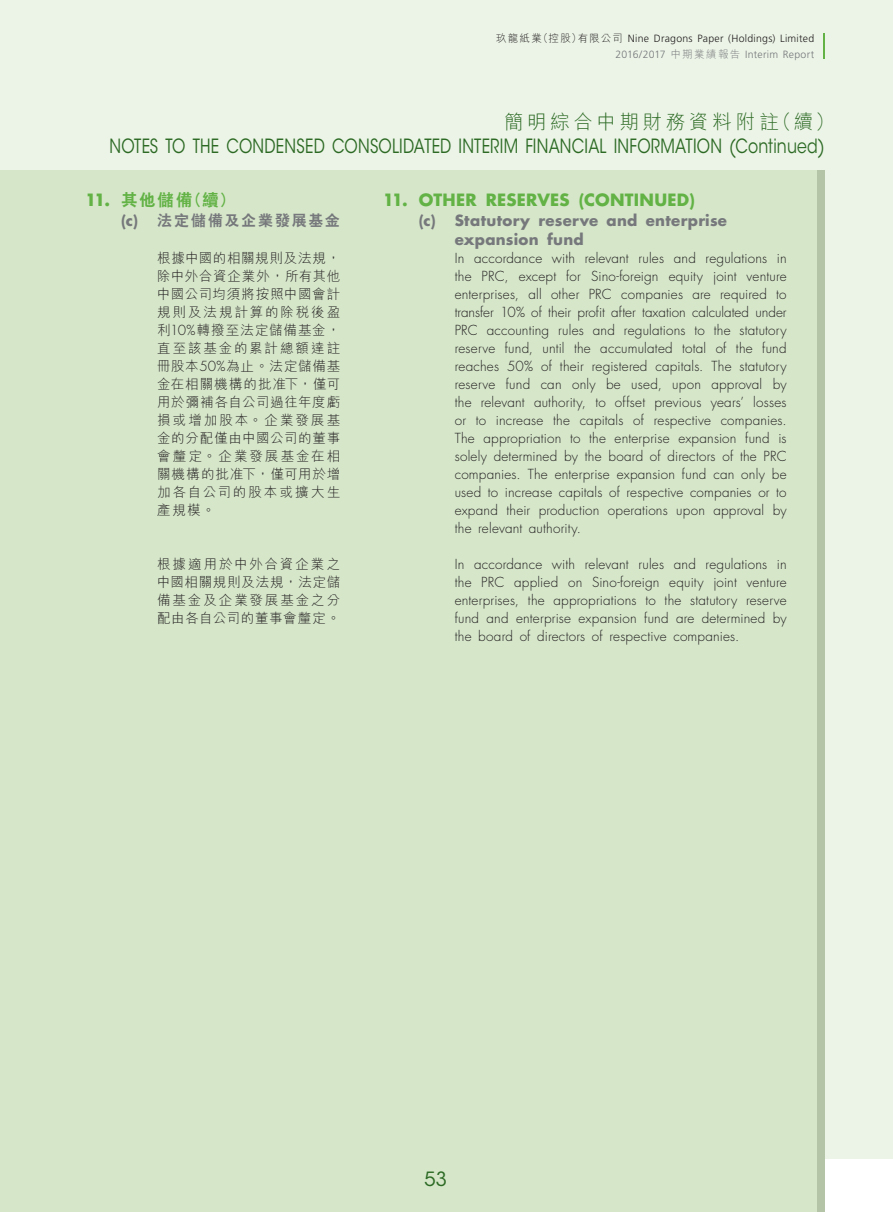
<style>
.page{position:relative;width:893px;height:1212px;background:#fff}
.page>*{position:absolute;margin:0;border:0;box-sizing:border-box;transform-origin:0 0}
.t1{font:19.5px "ITC Avant Garde Std";letter-spacing:.015em;color:#2c6a24;scale:.8 1}
.t2{font:300 19.5px "M Hei HK";letter-spacing:.195em;color:#2c6a24}
.t3{font:19.5px "ITC Avant Garde Std";letter-spacing:.015em;color:#2c6a24}
._03_H1{font:700 16.5px "Futura Std";letter-spacing:.02em;color:#62b245}
._03_H1-2{font:800 16.5px "C Hei 2 HK";color:#62b245}
._04___H2{font:700 15px/19.5px "Futura Std";letter-spacing:.02em;color:#76787b}
._04___H2-2{font:800 15px "C Hei 2 HK";letter-spacing:.12em;color:#76787b}
._13_____P4{font:300 13.5px/18px "Futura Std";letter-spacing:.015em;color:#231f20;text-align:justify}
._13_____P4-2{font:300 13.5px/18px "M Hei HK";letter-spacing:.1em;color:#231f20;text-align:justify}
.t4{font:300 10.5px/15.8px "Frutiger LT Std";letter-spacing:.025em;color:#231f20;text-align:right}
.s1{font-family:"M Hei HK"}
.s2{color:#76787b}
.s3{font-family:"M Hei HK";color:#76787b}
.s4{font-family:"Futura Std";font-weight:700}
.s5{font-family:"Futura Std"}
</style>
<div class="page">
<div style="left:0;top:0;width:893px;height:1159px;background:#ecf4e7"></div>
<div style="left:0;top:170px;width:816px;height:1042px;background:#d5e6c9"></div>
<hr style="left:823px;top:33px;width:2px;height:25px;background:#62b245">
<p class="t4" style="left:496px;top:31px;width:320px"><span class="s1">玖龍紙業（控股）有限公司</span> Nine Dragons Paper (Holdings) Limited<br><span class="s2">2016/2017</span> <span class="s3">中期業績報告</span> <span class="s2">Interim Report</span></p>
<h1 class="t2" style="left:504px;top:108px;width:332px">簡明綜合中期財務資料附註（續）</h1>
<h1 class="t1" style="left:110px;top:134px;width:895px">NOTES TO THE CONDENSED CONSOLIDATED INTERIM FINANCIAL INFORMATION (Continued)</h1>
<p class="_03_H1" style="left:383px;top:189px;width:314px">11. OTHER RESERVES (CONTINUED)</p>
<p class="_04___H2" style="left:455px;top:210px;width:274px;text-indent:-36px">(c) Statutory reserve and enterprise expansion fund</p>
<p class="_13_____P4" style="left:455px;top:250px;width:333px">In accordance with relevant rules and regulations in the PRC, except for Sino-foreign equity joint venture enterprises, all other PRC companies are required to transfer 10% of their profit after taxation calculated under PRC accounting rules and regulations to the statutory reserve fund, until the accumulated total of the fund reaches 50% of their registered capitals. The statutory reserve fund can only be used, upon approval by the relevant authority, to offset previous years’ losses or to increase the capitals of respective companies.<br>The appropriation to the enterprise expansion fund is solely determined by the board of directors of the PRC companies. The enterprise expansion fund can only be used to increase capitals of respective companies or to expand their production operations upon approval by the relevant authority.</p>
<p class="_13_____P4" style="left:455px;top:556px;width:333px">In accordance with relevant rules and regulations in the PRC applied on Sino-foreign equity joint venture enterprises, the appropriations to the statutory reserve fund and enterprise expansion fund are determined by the board of directors of respective companies.</p>
<p class="_03_H1-2" style="left:85px;top:189px;width:152px"><span class="s4">11.</span> 其他儲備（續）</p>
<p class="_04___H2-2" style="left:121px;top:210px;width:220px"><span class="s4">(c)</span> 法定儲備及企業發展基金</p>
<p class="_13_____P4-2" style="left:157px;top:249px;width:185px">根據中國的相關規則及法規，除中外合資企業外，所有其他中國公司均須將按照中國會計規則及法規計算的除稅後盈利<span class="s5">10%</span>轉撥至法定儲備基金，直至該基金的累計總額達註冊股本<span class="s5">50%</span>為止。法定儲備基金在相關機構的批准下，僅可用於彌補各自公司過往年度虧損或增加股本。企業發展基金的分配僅由中國公司的董事會釐定。企業發展基金在相關機構的批准下，僅可用於增加各自公司的股本或擴大生產規模。</p>
<p class="_13_____P4-2" style="left:157px;top:555px;width:185px">根據適用於中外合資企業之中國相關規則及法規，法定儲備基金及企業發展基金之分配由各自公司的董事會釐定。</p>
<h1 class="t3" style="left:425px;top:1167px;width:24px">53</h1>
</div>
